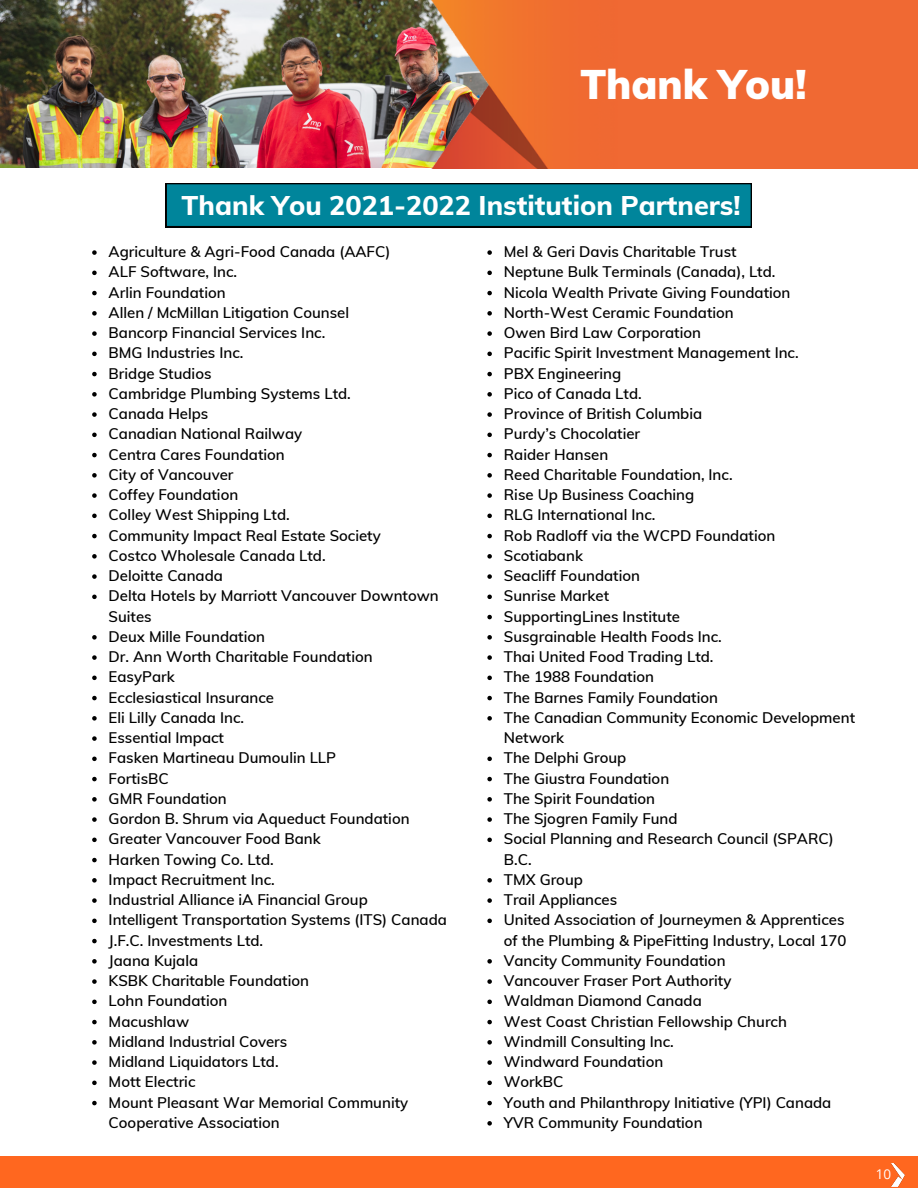
<style>
.page{position:relative;width:918px;height:1188px;background:#fff}
.page>*{position:absolute;margin:0;border:0;box-sizing:border-box;transform-origin:0 0}
.t1{font:900 40.5px "Muli";color:#fff}
.t2{font:800 27px "Muli";color:#fff}
.t3{font:600 15px/20.2px "Muli";color:#000}
.t4{font:13.5px "Open Sans";color:#fff}
</style>
<div class="page">
<img style="left:0;top:0;width:918px;height:169px">
<svg style="left:166px;top:183px;width:586px;height:44px;background:#007d91"></svg>
<svg style="left:487px;top:250px;width:5px;height:5px"></svg>
<svg style="left:487px;top:271px;width:5px;height:4px"></svg>
<svg style="left:487px;top:291px;width:5px;height:4px"></svg>
<svg style="left:487px;top:311px;width:5px;height:5px"></svg>
<svg style="left:487px;top:331px;width:5px;height:5px"></svg>
<svg style="left:487px;top:352px;width:5px;height:4px"></svg>
<svg style="left:487px;top:372px;width:5px;height:4px"></svg>
<svg style="left:487px;top:392px;width:5px;height:5px"></svg>
<svg style="left:487px;top:412px;width:5px;height:5px"></svg>
<svg style="left:487px;top:433px;width:5px;height:4px"></svg>
<svg style="left:487px;top:453px;width:5px;height:4px"></svg>
<svg style="left:487px;top:473px;width:5px;height:5px"></svg>
<svg style="left:487px;top:493px;width:5px;height:5px"></svg>
<svg style="left:487px;top:514px;width:5px;height:4px"></svg>
<svg style="left:487px;top:534px;width:5px;height:4px"></svg>
<svg style="left:487px;top:554px;width:5px;height:5px"></svg>
<svg style="left:487px;top:574px;width:5px;height:5px"></svg>
<svg style="left:487px;top:595px;width:5px;height:4px"></svg>
<svg style="left:487px;top:615px;width:5px;height:4px"></svg>
<svg style="left:487px;top:635px;width:5px;height:5px"></svg>
<svg style="left:487px;top:655px;width:5px;height:5px"></svg>
<svg style="left:487px;top:676px;width:5px;height:4px"></svg>
<svg style="left:487px;top:696px;width:5px;height:4px"></svg>
<svg style="left:487px;top:716px;width:5px;height:5px"></svg>
<svg style="left:487px;top:757px;width:5px;height:4px"></svg>
<svg style="left:487px;top:777px;width:5px;height:4px"></svg>
<svg style="left:487px;top:797px;width:5px;height:5px"></svg>
<svg style="left:487px;top:817px;width:5px;height:5px"></svg>
<svg style="left:487px;top:838px;width:5px;height:4px"></svg>
<svg style="left:487px;top:878px;width:5px;height:5px"></svg>
<svg style="left:487px;top:898px;width:5px;height:5px"></svg>
<svg style="left:487px;top:919px;width:5px;height:4px"></svg>
<svg style="left:487px;top:959px;width:5px;height:5px"></svg>
<svg style="left:487px;top:979px;width:5px;height:5px"></svg>
<svg style="left:487px;top:1000px;width:5px;height:4px"></svg>
<svg style="left:487px;top:1020px;width:5px;height:4px"></svg>
<svg style="left:487px;top:1040px;width:5px;height:5px"></svg>
<svg style="left:487px;top:1060px;width:5px;height:5px"></svg>
<svg style="left:487px;top:1081px;width:5px;height:4px"></svg>
<svg style="left:487px;top:1101px;width:5px;height:4px"></svg>
<svg style="left:487px;top:1121px;width:5px;height:5px"></svg>
<svg style="left:92px;top:250px;width:5px;height:5px"></svg>
<svg style="left:92px;top:271px;width:5px;height:4px"></svg>
<svg style="left:92px;top:291px;width:5px;height:4px"></svg>
<svg style="left:92px;top:311px;width:5px;height:5px"></svg>
<svg style="left:92px;top:331px;width:5px;height:5px"></svg>
<svg style="left:92px;top:352px;width:5px;height:4px"></svg>
<svg style="left:92px;top:372px;width:5px;height:4px"></svg>
<svg style="left:92px;top:392px;width:5px;height:5px"></svg>
<svg style="left:92px;top:412px;width:5px;height:5px"></svg>
<svg style="left:92px;top:433px;width:5px;height:4px"></svg>
<svg style="left:92px;top:453px;width:5px;height:4px"></svg>
<svg style="left:92px;top:473px;width:5px;height:5px"></svg>
<svg style="left:92px;top:493px;width:5px;height:5px"></svg>
<svg style="left:92px;top:514px;width:5px;height:4px"></svg>
<svg style="left:92px;top:534px;width:5px;height:4px"></svg>
<svg style="left:92px;top:554px;width:5px;height:5px"></svg>
<svg style="left:92px;top:574px;width:5px;height:5px"></svg>
<svg style="left:92px;top:595px;width:5px;height:4px"></svg>
<svg style="left:92px;top:635px;width:5px;height:5px"></svg>
<svg style="left:92px;top:655px;width:5px;height:5px"></svg>
<svg style="left:92px;top:676px;width:5px;height:4px"></svg>
<svg style="left:92px;top:696px;width:5px;height:4px"></svg>
<svg style="left:92px;top:716px;width:5px;height:5px"></svg>
<svg style="left:92px;top:736px;width:5px;height:5px"></svg>
<svg style="left:92px;top:757px;width:5px;height:4px"></svg>
<svg style="left:92px;top:777px;width:5px;height:4px"></svg>
<svg style="left:92px;top:797px;width:5px;height:5px"></svg>
<svg style="left:92px;top:817px;width:5px;height:5px"></svg>
<svg style="left:92px;top:838px;width:5px;height:4px"></svg>
<svg style="left:92px;top:858px;width:5px;height:4px"></svg>
<svg style="left:92px;top:878px;width:5px;height:5px"></svg>
<svg style="left:92px;top:898px;width:5px;height:5px"></svg>
<svg style="left:92px;top:919px;width:5px;height:4px"></svg>
<svg style="left:92px;top:939px;width:5px;height:4px"></svg>
<svg style="left:92px;top:959px;width:5px;height:5px"></svg>
<svg style="left:92px;top:979px;width:5px;height:5px"></svg>
<svg style="left:92px;top:1000px;width:5px;height:4px"></svg>
<svg style="left:92px;top:1020px;width:5px;height:4px"></svg>
<svg style="left:92px;top:1040px;width:5px;height:5px"></svg>
<svg style="left:92px;top:1060px;width:5px;height:5px"></svg>
<svg style="left:92px;top:1081px;width:5px;height:4px"></svg>
<svg style="left:92px;top:1101px;width:5px;height:4px"></svg>
<div style="left:0;top:1156px;width:918px;height:32px;background:#ff671f"></div>
<img style="left:891px;top:1164px;width:14px;height:22px">
<h1 class="t1" style="left:580px;top:58px;width:228px">Thank You!</h1>
<h2 class="t2" style="left:182px;top:188px;width:561px">Thank You 2021-2022 Institution Partners!</h2>
<p class="t3" style="left:109px;top:241px;width:340px">Agriculture &amp; Agri-Food Canada (AAFC)<br>ALF Software, Inc.<br>Arlin Foundation<br>Allen / McMillan Litigation Counsel<br>Bancorp Financial Services Inc.<br>BMG Industries Inc.<br>Bridge Studios<br>Cambridge Plumbing Systems Ltd.<br>Canada Helps<br>Canadian National Railway<br>Centra Cares Foundation<br>City of Vancouver<br>Coffey Foundation<br>Colley West Shipping Ltd.<br>Community Impact Real Estate Society<br>Costco Wholesale Canada Ltd.<br>Deloitte Canada<br>Delta Hotels by Marriott Vancouver Downtown<br>Suites<br>Deux Mille Foundation<br>Dr. Ann Worth Charitable Foundation<br>EasyPark<br>Ecclesiastical Insurance<br>Eli Lilly Canada Inc.<br>Essential Impact<br>Fasken Martineau Dumoulin LLP<br>FortisBC<br>GMR Foundation<br>Gordon B. Shrum via Aqueduct Foundation<br>Greater Vancouver Food Bank<br>Harken Towing Co. Ltd.<br>Impact Recruitment Inc.<br>Industrial Alliance iA Financial Group<br>Intelligent Transportation Systems (ITS) Canada<br>J.F.C. Investments Ltd.<br>Jaana Kujala<br>KSBK Charitable Foundation<br>Lohn Foundation<br>Macushlaw<br>Midland Industrial Covers<br>Midland Liquidators Ltd.<br>Mott Electric<br>Mount Pleasant War Memorial Community<br>Cooperative Association</p>
<p class="t3" style="left:504px;top:241px;width:353px">Mel &amp; Geri Davis Charitable Trust<br>Neptune Bulk Terminals (Canada), Ltd.<br>Nicola Wealth Private Giving Foundation<br>North-West Ceramic Foundation<br>Owen Bird Law Corporation<br>Pacific Spirit Investment Management Inc.<br>PBX Engineering<br>Pico of Canada Ltd.<br>Province of British Columbia<br>Purdy’s Chocolatier<br>Raider Hansen<br>Reed Charitable Foundation, Inc.<br>Rise Up Business Coaching<br>RLG International Inc.<br>Rob Radloff via the WCPD Foundation<br>Scotiabank<br>Seacliff Foundation<br>Sunrise Market<br>SupportingLines Institute<br>Susgrainable Health Foods Inc.<br>Thai United Food Trading Ltd.<br>The 1988 Foundation<br>The Barnes Family Foundation<br>The Canadian Community Economic Development<br>Network<br>The Delphi Group<br>The Giustra Foundation<br>The Spirit Foundation<br>The Sjogren Family Fund<br>Social Planning and Research Council (SPARC)<br>B.C.<br>TMX Group<br>Trail Appliances<br>United Association of Journeymen &amp; Apprentices of the Plumbing &amp; PipeFitting Industry, Local 170<br>Vancity Community Foundation<br>Vancouver Fraser Port Authority<br>Waldman Diamond Canada<br>West Coast Christian Fellowship Church<br>Windmill Consulting Inc.<br>Windward Foundation<br>WorkBC<br>Youth and Philanthropy Initiative (YPI) Canada<br>YVR Community Foundation</p>
<p class="t4" style="left:876px;top:1165px;width:17px">10</p>
</div>
